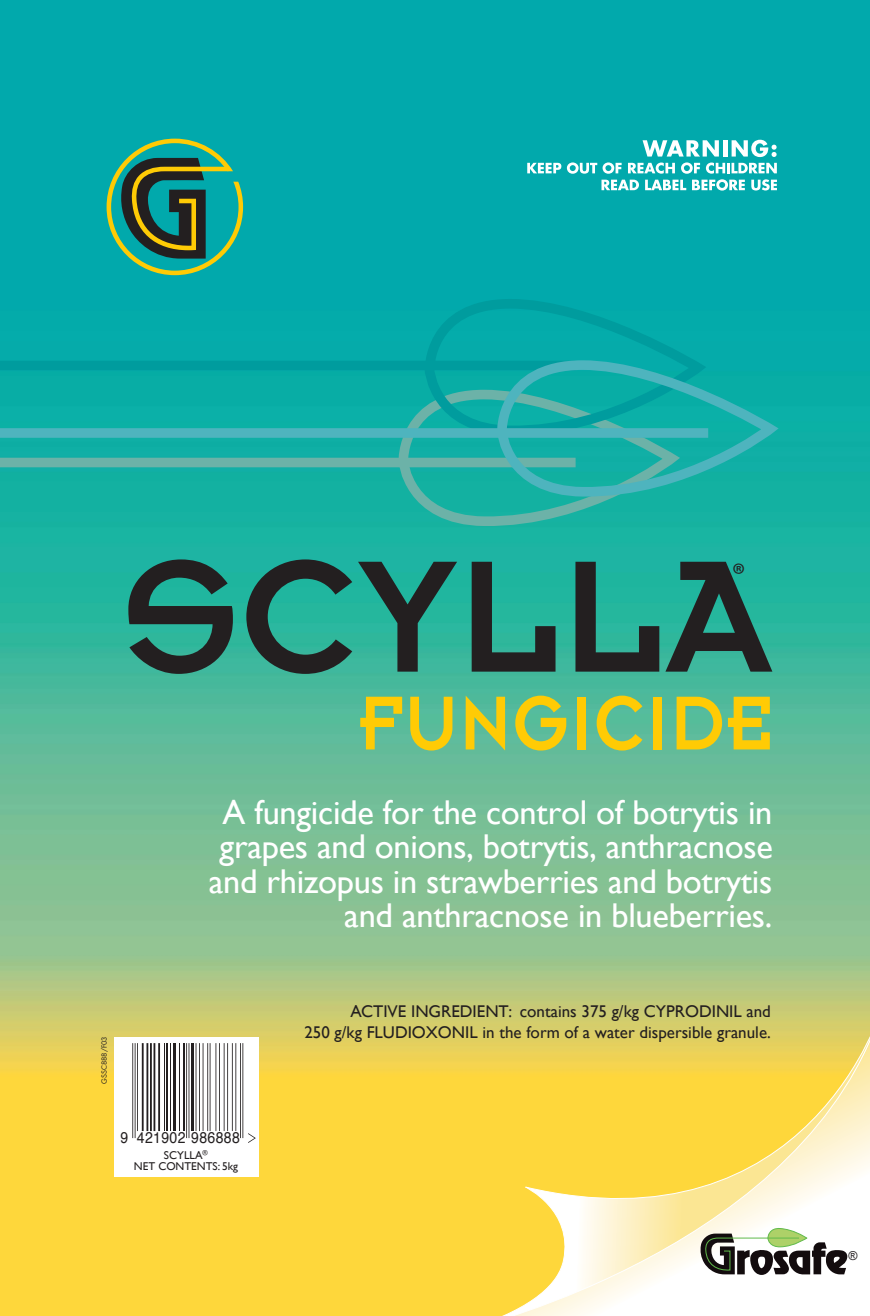
<style>
.page{position:relative;width:870px;height:1316px;background:#fff}
.page>*{position:absolute;margin:0;border:0;box-sizing:border-box;transform-origin:0 0}
.t1{font:175px "Insignia A";color:#231f20}
.t2{font:84px "Insignia A";letter-spacing:.03em;color:#ffcb05;scale:.9 1}
.t3{font:34.39px/34.4px "Gill Sans";letter-spacing:-.01em;color:#fff;text-align:right}
.t4{font:31.5px "Myriad Pro";color:#231f20}
.t5{font:16.97px/20.4px "Gill Sans";color:#231f20;text-align:right}
.t6{font:15.58px "Helvetica";letter-spacing:.025em;color:#231f20;scale:.9 1}
.t7{font:12.25px "Arial";color:#231f20}
.t8{font:11.29px/11.3px "Gill Sans";color:#231f20;text-align:center}
.t9{font:7px "Futura";color:#231f20}
</style>
<div class="page">
<img style="left:0;top:0;width:870px;height:1316px">
<svg style="left:107px;top:139px;width:136px;height:136px"></svg>
<div style="left:0;top:361px;width:575px;height:9px;background:#009c9e"></div>
<div style="left:0;top:458px;width:575px;height:9px;background:#6cb2a8"></div>
<div style="left:0;top:428px;width:708px;height:10px;background:#4eb4be"></div>
<svg style="left:394px;top:294px;width:386px;height:236px"></svg>
<svg style="left:527px;top:163px;width:34px;height:10px"></svg>
<svg style="left:567px;top:140px;width:210px;height:51px"></svg>
<svg style="left:472px;top:1005px;width:398px;height:311px"></svg>
<svg style="left:700px;top:1173px;width:147px;height:102px"></svg>
<div style="left:114px;top:1037px;width:145px;height:140px;background:#fff"></div>
<hr style="left:135px;top:1043px;width:1px;height:95px;background:#231f20">
<hr style="left:132px;top:1043px;width:1px;height:95px;background:#231f20">
<hr style="left:137px;top:1043px;width:1px;height:88px;background:#231f20">
<hr style="left:150px;top:1043px;width:2px;height:88px;background:#231f20">
<hr style="left:153px;top:1043px;width:2px;height:88px;background:#231f20">
<hr style="left:158px;top:1043px;width:2px;height:88px;background:#231f20">
<hr style="left:146px;top:1043px;width:2px;height:88px;background:#231f20">
<hr style="left:142px;top:1043px;width:2px;height:88px;background:#231f20">
<hr style="left:164px;top:1043px;width:1px;height:88px;background:#231f20">
<hr style="left:166px;top:1043px;width:2px;height:88px;background:#231f20">
<hr style="left:170px;top:1043px;width:1px;height:88px;background:#231f20">
<hr style="left:173px;top:1043px;width:3px;height:88px;background:#231f20">
<hr style="left:179px;top:1043px;width:1px;height:88px;background:#231f20">
<hr style="left:183px;top:1043px;width:2px;height:88px;background:#231f20">
<hr style="left:189px;top:1043px;width:1px;height:95px;background:#231f20">
<hr style="left:186px;top:1043px;width:1px;height:95px;background:#231f20">
<hr style="left:191px;top:1043px;width:3px;height:88px;background:#231f20">
<hr style="left:242px;top:1043px;width:1px;height:95px;background:#231f20">
<hr style="left:240px;top:1043px;width:1px;height:95px;background:#231f20">
<hr style="left:235px;top:1043px;width:1px;height:88px;background:#231f20">
<hr style="left:219px;top:1043px;width:1px;height:88px;background:#231f20">
<hr style="left:196px;top:1043px;width:1px;height:88px;background:#231f20">
<hr style="left:215px;top:1043px;width:1px;height:88px;background:#231f20">
<hr style="left:210px;top:1043px;width:1px;height:88px;background:#231f20">
<hr style="left:207px;top:1043px;width:1px;height:88px;background:#231f20">
<hr style="left:232px;top:1043px;width:1px;height:88px;background:#231f20">
<hr style="left:203px;top:1043px;width:1px;height:88px;background:#231f20">
<hr style="left:224px;top:1043px;width:1px;height:88px;background:#231f20">
<hr style="left:199px;top:1043px;width:1px;height:88px;background:#231f20">
<hr style="left:227px;top:1043px;width:1px;height:88px;background:#231f20">
<svg style="left:248px;top:1133px;width:8px;height:10px"></svg>
<h1 class="t1" style="left:121px;top:527px;width:653px">SCYLLA</h1>
<p class="t4" style="left:732px;top:555px;width:15px">®</p>
<h2 class="t2" style="left:359px;top:680px;width:461px">FUNGICIDE</h2>
<p class="t3" style="left:209px;top:795px;width:566px">A fungicide for the control of botrytis in grapes and onions, botrytis, anthracnose and rhizopus in strawberries and botrytis and anthracnose in blueberries.</p>
<p class="t9" style="left:99px;top:1084px;width:49px;rotate:-90deg">GSSC888/F03</p>
<p class="t6" style="left:120px;top:1126px;width:134px">9 421902 986888</p>
<p class="t8" style="left:134px;top:1149px;width:106px">SCYLLA<sup>®<br></sup>NET CONTENTS: 5kg</p>
<p class="t5" style="left:304px;top:1001px;width:468px">ACTIVE INGREDIENT: contains 375 g/kg CYPRODINIL and<br>250 g/kg FLUDIOXONIL in the form of a water dispersible granule.</p>
<p class="t7" style="left:848px;top:1248px;width:11px">®</p>
</div>
